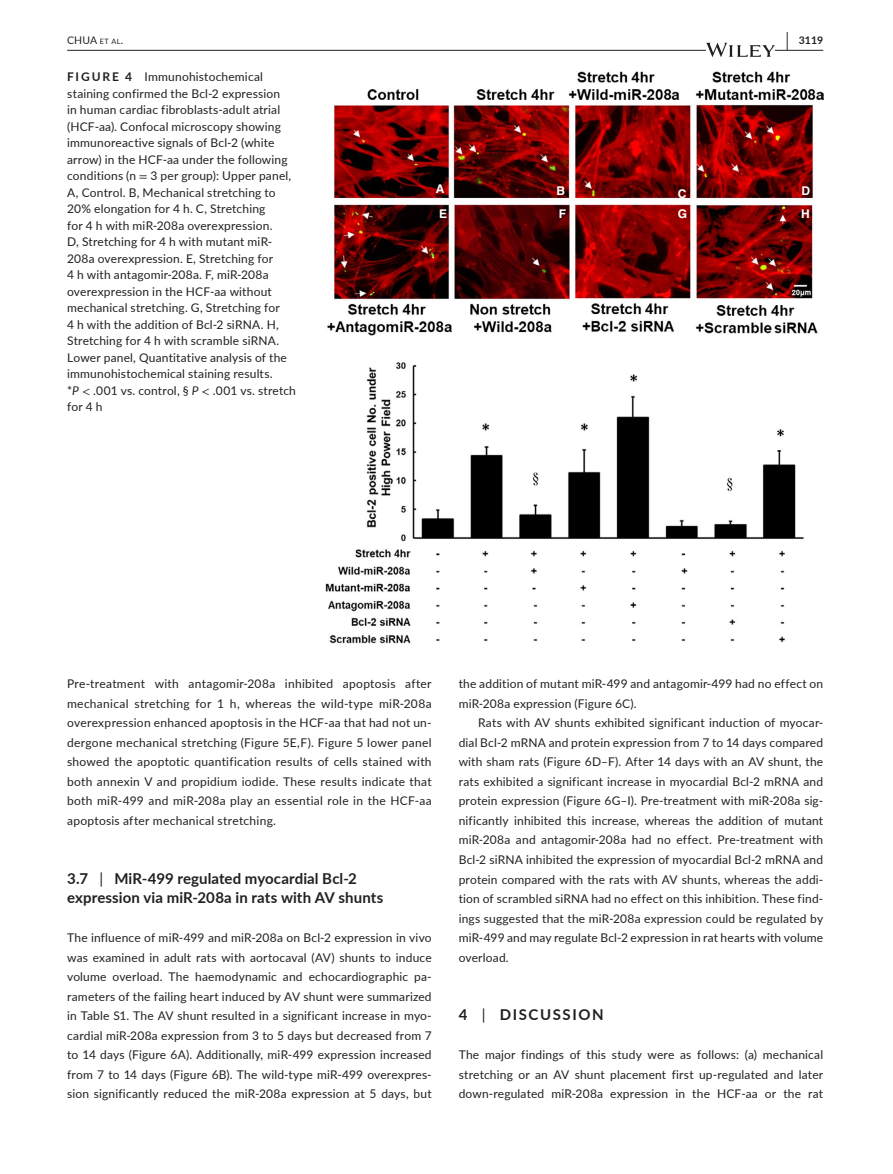
<style>
.page{position:relative;width:893px;height:1174px;background:#fff}
.page>*{position:absolute;margin:0;border:0;box-sizing:border-box;transform-origin:0 0}
.t1{font:700 19.5px "Lato";color:#231f20;scale:.48 1}
.t2{font:700 15px/19.5px "Lato";letter-spacing:.005em;color:#231f20}
.t3{font:700 15px "Lato";letter-spacing:.11em;color:#231f20}
.t4{font:12px/19.5px "Lato";letter-spacing:.015em;color:#231f20;text-align:justify}
.t5{font:700 12px "Helvetica";color:#fff}
.t6{font:10.5px "Lato";color:#231f20}
.t7{font:700 10.5px "Lato";color:#231f20}
.s1{font-size:7.35px}
.s2{font-weight:700}
.s3{font-family:"STIX"}
.s4{font-style:italic}
.s5{font-weight:400}
</style>
<div class="page">
<hr style="left:67px;top:50px;width:756px;height:1px;background:#231f20">
<svg style="left:706px;top:43px;width:69px;height:14px"></svg>
<img style="left:325px;top:72px;width:498px;height:571px">
<h1 class="t1" style="left:786px;top:25px;width:7px">|</h1>
<p class="t6" style="left:67px;top:33px;width:58px">CHUA <span class="s1">et al</span>.</p>
<p class="t7" style="left:799px;top:33px;width:26px">3119</p>
<p class="t4" style="left:67px;top:68px;width:230px;line-height:16.5px;text-align:left"><span class="s2">FIGURE 4</span> Immunohistochemical staining confirmed the Bcl-2 expression<br>in human cardiac fibroblasts-adult atrial (HCF-aa). Confocal microscopy showing immunoreactive signals of Bcl-2 (white arrow) in the HCF-aa under the following conditions (n <span class="s3">=</span> 3 per group): Upper panel, A, Control. B, Mechanical stretching to 20% elongation for 4 h. C, Stretching<br>for 4 h with miR-208a overexpression.<br>D, Stretching for 4 h with mutant miR-208a overexpression. E, Stretching for<br>4 h with antagomir-208a. F, miR-208a overexpression in the HCF-aa without mechanical stretching. G, Stretching for<br>4 h with the addition of Bcl-2 siRNA. H, Stretching for 4 h with scramble siRNA.<br>Lower panel, Quantitative analysis of the immunohistochemical staining results.<br>*<span class="s4">P</span> <span class="s3">&lt;</span> .001 vs. control, § <span class="s4">P</span> <span class="s3">&lt;</span> .001 vs. stretch for 4 h</p>
<p class="t5" style="left:436px;top:182px;width:10px">A</p>
<p class="t5" style="left:556px;top:184px;width:10px">B</p>
<p class="t5" style="left:678px;top:186px;width:10px">C</p>
<p class="t5" style="left:802px;top:184px;width:10px">D</p>
<p class="t5" style="left:439px;top:206px;width:10px">E</p>
<p class="t5" style="left:559px;top:206px;width:9px">F</p>
<p class="t5" style="left:678px;top:206px;width:11px">G</p>
<p class="t5" style="left:801px;top:206px;width:10px">H</p>
<p class="t4" style="left:67px;top:674px;width:366px">Pre-treatment with antagomir-208a inhibited apoptosis after mechanical stretching for 1 h, whereas the wild-type miR-208a overexpression enhanced apoptosis in the HCF-aa that had not un&shy;dergone mechanical stretching (Figure 5E,F). Figure 5 lower panel showed the apoptotic quantification results of cells stained with both annexin V and propidium iodide. These results indicate that both miR-499 and miR-208a play an essential role in the HCF-aa apoptosis after mechanical stretching.</p>
<p class="t2" style="left:67px;top:867px;width:318px">3.7 <span class="s5">|</span> MiR-499 regulated myocardial Bcl-2 expression via miR-208a in rats with AV shunts</p>
<p class="t4" style="left:67px;top:927px;width:366px">The influence of miR-499 and miR-208a on Bcl-2 expression in vivo was examined in adult rats with aortocaval (AV) shunts to induce volume overload. The haemodynamic and echocardiographic pa&shy;rameters of the failing heart induced by AV shunt were summarized in Table S1. The AV shunt resulted in a significant increase in myo&shy;cardial miR-208a expression from 3 to 5 days but decreased from 7 to 14 days (Figure 6A). Additionally, miR-499 expression increased from 7 to 14 days (Figure 6B). The wild-type miR-499 overexpres&shy;sion significantly reduced the miR-208a expression at 5 days, but</p>
<p class="t4" style="left:459px;top:674px;width:366px">the addition of mutant miR-499 and antagomir-499 had no effect on miR-208a expression (Figure 6C).</p>
<p class="t4" style="left:459px;top:713px;width:366px;text-indent:19px">Rats with AV shunts exhibited significant induction of myocar&shy;dial Bcl-2 mRNA and protein expression from 7 to 14 days compared with sham rats (Figure 6D–F). After 14 days with an AV shunt, the rats exhibited a significant increase in myocardial Bcl-2 mRNA and protein expression (Figure 6G–I). Pre-treatment with miR-208a sig&shy;nificantly inhibited this increase, whereas the addition of mutant miR-208a and antagomir-208a had no effect. Pre-treatment with Bcl-2 siRNA inhibited the expression of myocardial Bcl-2 mRNA and protein compared with the rats with AV shunts, whereas the addi&shy;tion of scrambled siRNA had no effect on this inhibition. These find&shy;ings suggested that the miR-208a expression could be regulated by miR-499 and may regulate Bcl-2 expression in rat hearts with volume overload.</p>
<p class="t3" style="left:459px;top:1003px;width:147px">4 <span class="s5">|</span> DISCUSSION</p>
<p class="t4" style="left:459px;top:1044px;width:366px">The major findings of this study were as follows: (a) mechanical stretching or an AV shunt placement first up-regulated and later down-regulated miR-208a expression in the HCF-aa or the rat</p>
</div>
